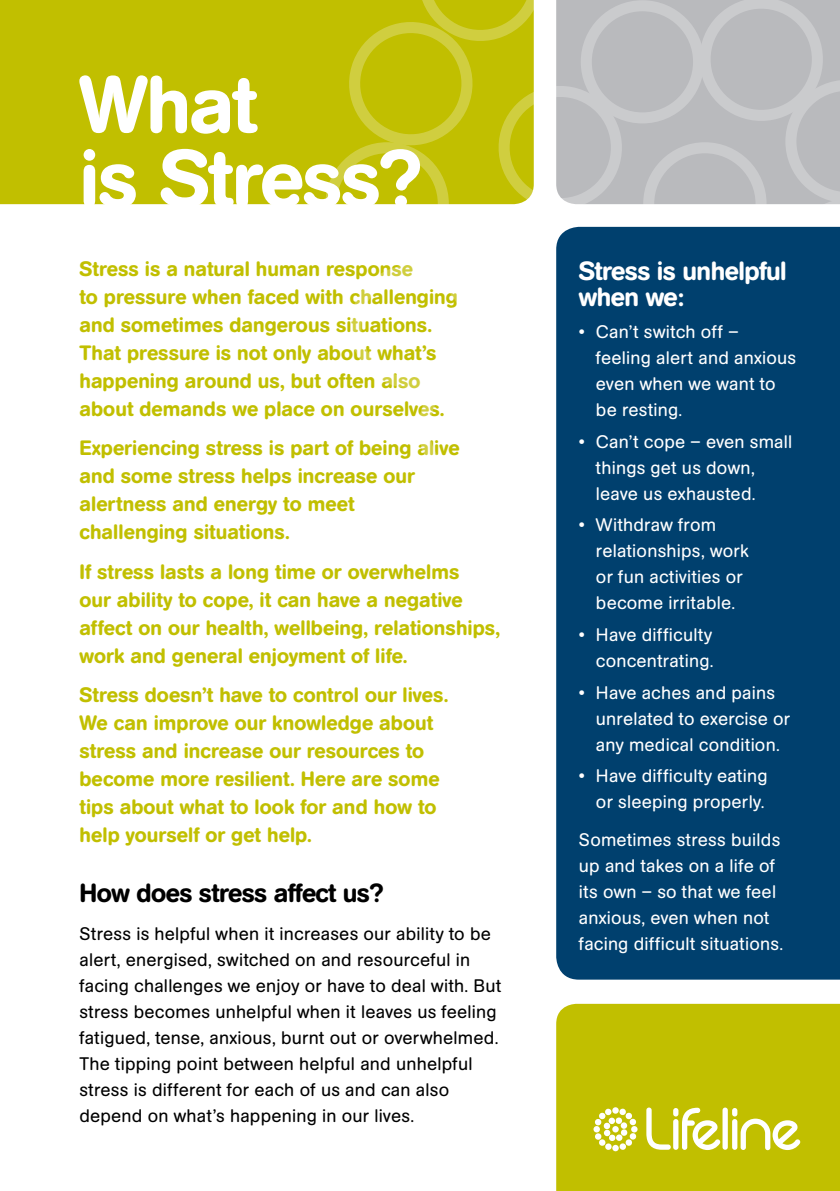
<style>
.page{position:relative;width:840px;height:1191px;background:#fff}
.page>*{position:absolute;margin:0;border:0;box-sizing:border-box;transform-origin:0 0}
.t1{font:500 80px/74px "AG Book Rounded";letter-spacing:-.02em;color:#fff}
.t2{font:500 26px/26px "AG Book Rounded";letter-spacing:-.02em;color:#fff}
.t3{font:500 26px "AG Book Rounded";letter-spacing:-.02em;color:#000}
.t4{font:500 20.6px/28px "AG Book Rounded";letter-spacing:.005em;color:#c1bf00}
.t5{font:18px/26px "AG Book Rounded";letter-spacing:.01em;color:#fff}
.t6{font:18px/26px "AG Book Rounded";letter-spacing:.01em;color:#000}
</style>
<div class="page">
<div style="left:556px;top:1003px;width:283px;height:188px;background:#c1bf00"></div>
<div style="left:0;top:0;width:333px;height:204px;background:#c1bf00"></div>
<div style="left:325px;top:142px;width:123px;height:123px;border:11px solid #fff;border-radius:50%"></div>
<svg style="left:333px;top:0;width:506px;height:265px"></svg>
<div style="left:556px;top:227px;width:283px;height:752px;background:#00406e"></div>
<svg style="left:681px;top:1107px;width:118px;height:43px"></svg>
<svg style="left:672px;top:1119px;width:6px;height:30px"></svg>
<svg style="left:672px;top:1108px;width:6px;height:8px"></svg>
<svg style="left:646px;top:1107px;width:24px;height:42px"></svg>
<svg style="left:593px;top:1107px;width:43px;height:43px"></svg>
<h1 class="t1" style="left:79px;top:69px;width:344px">What<br>is Stress?</h1>
<p class="t4" style="left:79px;top:255px;width:380px">Stress is a natural human response<br>to pressure when faced with challenging and sometimes dangerous situations.<br>That pressure is not only about what’s happening around us, but often also about demands we place on ourselves.</p>
<p class="t4" style="left:79px;top:434px;width:381px">Experiencing stress is part of being alive and some stress helps increase our alertness and energy to meet challenging situations.</p>
<p class="t4" style="left:79px;top:558px;width:422px">If stress lasts a long time or overwhelms<br>our ability to cope, it can have a negative affect on our health, wellbeing, relationships, work and general enjoyment of life.</p>
<p class="t4" style="left:79px;top:681px;width:370px">Stress doesn’t have to control our lives.<br>We can improve our knowledge about stress and increase our resources to become more resilient. Here are some tips about what to look for and how to help yourself or get help.</p>
<p class="t3" style="left:79px;top:878px;width:305px">How does stress affect us?</p>
<p class="t6" style="left:79px;top:920px;width:423px">Stress is helpful when it increases our ability to be alert, energised, switched on and resourceful in facing challenges we enjoy or have to deal with. But stress becomes unhelpful when it leaves us feeling fatigued, tense, anxious, burnt out or overwhelmed.<br>The tipping point between helpful and unhelpful stress is different for each of us and can also depend on what’s happening in our lives.</p>
<p class="t2" style="left:578px;top:259px;width:209px">Stress is unhelpful when we:</p>
<p class="t5" style="left:595px;top:319px;width:202px;text-indent:-17px">• Can’t switch off – feeling alert and anxious even when we want to be resting.</p>
<p class="t5" style="left:595px;top:428px;width:198px;text-indent:-17px">• Can’t cope – even small things get us down, leave us exhausted.</p>
<p class="t5" style="left:595px;top:512px;width:154px;text-indent:-17px">• Withdraw from relationships, work or fun activities or become irritable.</p>
<p class="t5" style="left:578px;top:622px;width:136px;text-align:right">• Have difficulty concentrating.</p>
<p class="t5" style="left:595px;top:679px;width:196px;text-indent:-17px">• Have aches and pains unrelated to exercise or any medical condition.</p>
<p class="t5" style="left:578px;top:763px;width:190px;text-align:right">• Have difficulty eating or sleeping properly.</p>
<p class="t5" style="left:578px;top:826px;width:206px">Sometimes stress builds up and takes on a life of its own – so that we feel anxious, even when not facing difficult situations.</p>
</div>
